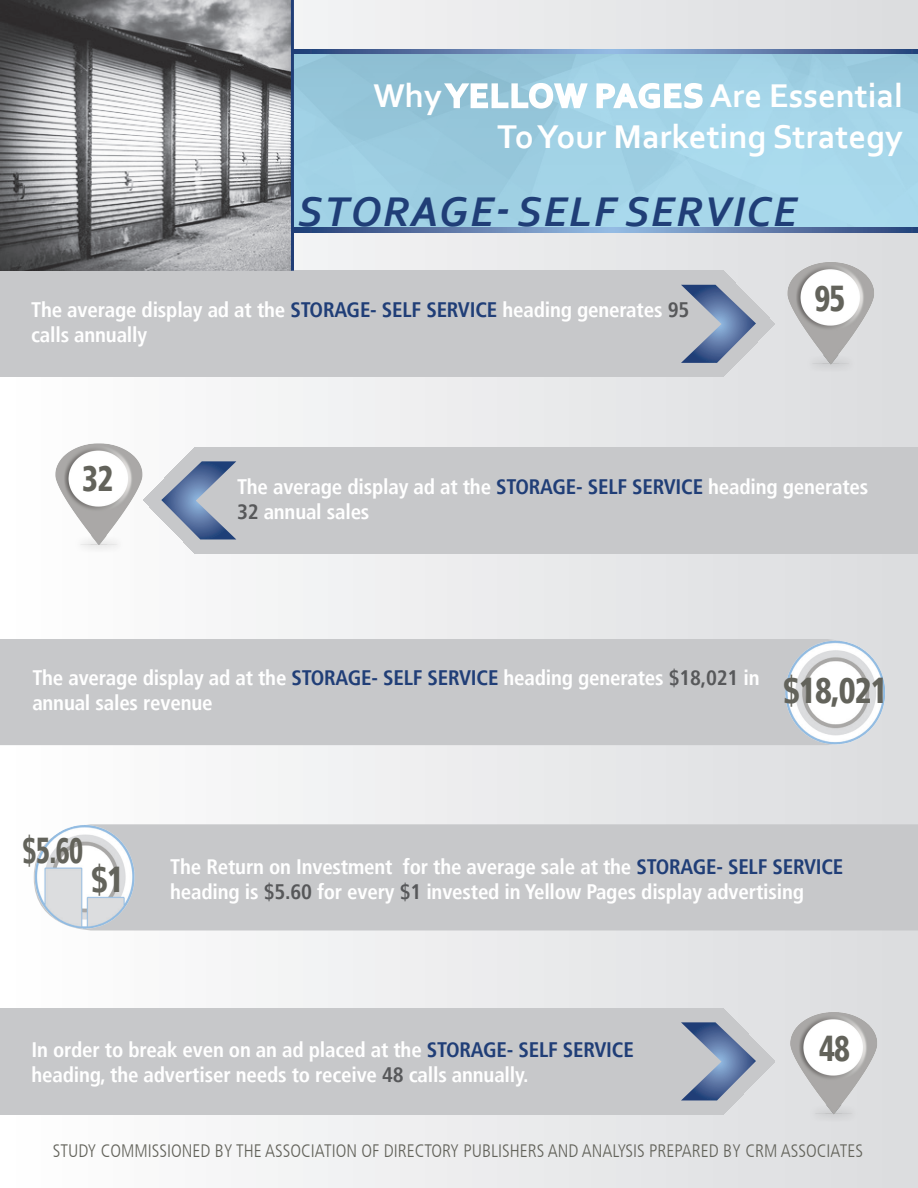
<style>
.page{position:relative;width:918px;height:1188px;background:#fff}
.page>*{position:absolute;margin:0;border:0;box-sizing:border-box;transform-origin:0 0}
.t1{font:italic 700 43.5px "Corbel";letter-spacing:.04em;color:#203e77}
.t2{font:900 condensed 36px "Frutiger LT";letter-spacing:-.025em;color:#63635b;scale:.9 1}
.t3{font:900 condensed 36px "Frutiger LT";letter-spacing:-.025em;color:#63635b;scale:.85 1}
.t4{font:900 condensed 36px "Frutiger LT";letter-spacing:-.025em;color:#63635b;scale:.75 1}
.t5{font:700 34.5px/41.4px "Corbel";color:#fff;text-align:right}
.t6{font:700 condensed 21px/25.2px "Frutiger LT";letter-spacing:-.01em;color:#fff}
.t7{font:300 condensed 18px "Frutiger LT";color:#63635b}
.s1{color:#203e77}
.s2{color:#57585a}
</style>
<div class="page">
<div style="left:1px;top:1px;width:916px;height:1186px;background:linear-gradient(to right,#fffefe,#dbdcde)"></div>
<svg style="left:294px;top:54px;width:624px;height:174px;background:#9ecfe3"></svg>
<img style="left:770px;top:248px;width:148px;height:146px">
<div style="left:0;top:639px;width:770px;height:106px;background:#c7c8ca"></div>
<img style="left:34px;top:429px;width:117px;height:131px">
<img style="left:778px;top:1006px;width:117px;height:126px">
<img style="left:770px;top:619px;width:121px;height:134px">
<div style="left:143px;top:824px;width:775px;height:106px;background:#c7c8ca"></div>
<img style="left:27px;top:815px;width:116px;height:125px">
<svg style="left:294px;top:49px;width:624px;height:5px;background:#5f7cab"></svg>
<svg style="left:294px;top:228px;width:624px;height:4px;background:#5f7cab"></svg>
<div style="left:0;top:271px;width:775px;height:106px;background:#c7c8ca"></div>
<svg style="left:681px;top:285px;width:75px;height:78px;background:#919fb6"></svg>
<div style="left:143px;top:447px;width:775px;height:106px;background:#c7c8ca"></div>
<svg style="left:161px;top:461px;width:75px;height:78px;background:#93a0b8"></svg>
<div style="left:0;top:1008px;width:775px;height:107px;background:#c7c8ca"></div>
<svg style="left:681px;top:1022px;width:75px;height:78px;background:#929fb7"></svg>
<svg style="left:442px;top:81px;width:147px;height:29px"></svg>
<svg style="left:595px;top:76px;width:109px;height:34px"></svg>
<img style="left:0;top:0;width:291px;height:271px">
<hr style="left:291px;top:0;width:3px;height:271px;background:#203e77">
<h3 class="t5" style="left:373px;top:74px;width:531px">Why Yellow Pages Are Essential<br>To Your Marketing Strategy</h3>
<h1 class="t1" style="left:298px;top:185px;width:500px">STORAGE- SELF SERVICE</h1>
<p class="t6" style="left:31px;top:297px;width:660px">The average display ad at the <span class="s1">Storage- Self Service</span> heading generates <span class="s2">95 </span>calls annually</p>
<h2 class="t3" style="left:814px;top:277px;width:38px">95</h2>
<h2 class="t3" style="left:82px;top:457px;width:38px">32</h2>
<p class="t6" style="left:237px;top:474px;width:633px">The average display ad at the <span class="s1">Storage- Self Service</span> heading generates<br><span class="s2">32</span> annual sales</p>
<p class="t6" style="left:32px;top:665px;width:729px">The average display ad at the <span class="s1">Storage- Self Service</span> heading generates <span class="s2">$18,021</span> in annual sales revenue</p>
<h2 class="t2" style="left:783px;top:669px;width:118px">$18,021</h2>
<h2 class="t4" style="left:23px;top:829px;width:82px">$5.60</h2>
<h2 class="t2" style="left:91px;top:857px;width:38px">$1</h2>
<p class="t6" style="left:170px;top:854px;width:675px">The Return on Investment for the average sale at the <span class="s1">Storage- Self Service </span>heading is <span class="s2">$5.60</span> for every <span class="s2">$1</span> invested in Yellow Pages display advertising</p>
<p class="t6" style="left:31px;top:1037px;width:604px">In order to break even on an ad placed at the <span class="s1">Storage- Self Service </span>heading, the advertiser needs to receive <span class="s2">48</span> calls annually.</p>
<h2 class="t3" style="left:819px;top:1027px;width:38px">48</h2>
<p class="t7" style="left:53px;top:1140px;width:704px">STUDY COMMISSIONED BY THE ASSOCIATION OF DIRECTORY PUBLISHERS AND ANALYSIS PREPARED BY CRM</p>
<p class="t7" style="left:781px;top:1140px;width:82px">ASSOCIATES</p>
</div>
